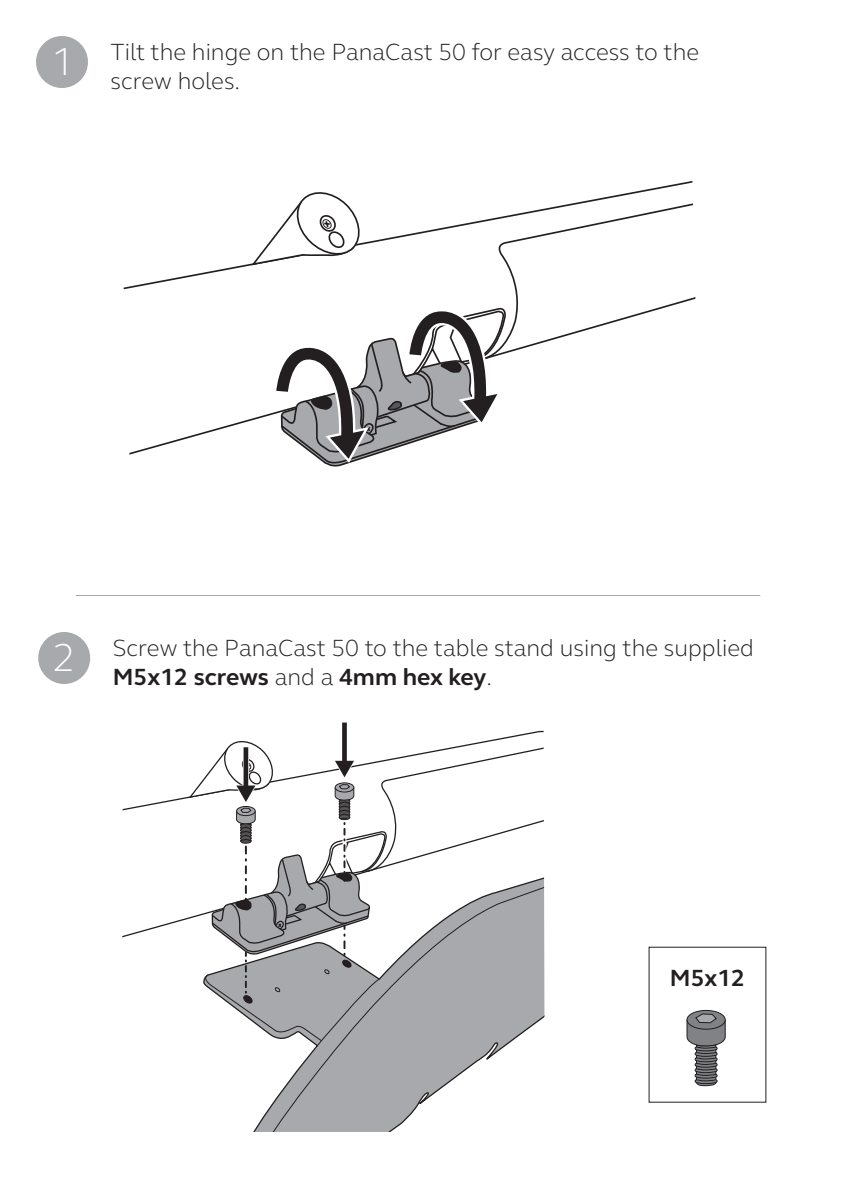
<style>
.page{position:relative;width:842px;height:1191px;background:#fff}
.page>*{position:absolute;margin:0;border:0;box-sizing:border-box;transform-origin:0 0}
.t1{font:300 40px "GN Elliot";color:#fff}
.t2{font:300 24px/28.8px "GN Elliot";color:#231f20}
.t3{font:700 24px "GN Elliot";color:#231f20}
.s1{font-weight:700}
</style>
<div class="page">
<hr style="left:76px;top:595px;width:684px;height:1px;background:#a8a9ad">
<div style="left:36px;top:36px;width:52px;height:52px;background:#a8a9ad;border-radius:50%"></div>
<svg style="left:249px;top:187px;width:447px;height:280px"></svg>
<div style="left:38px;top:632px;width:52px;height:52px;background:#a8a9ad;border-radius:50%"></div>
<svg style="left:253px;top:878px;width:292px;height:254px"></svg>
<svg style="left:187px;top:722px;width:357px;height:324px"></svg>
<svg style="left:687px;top:1010px;width:38px;height:19px"></svg>
<div style="left:686px;top:1010px;width:40px;height:19px;border:1px solid #231f20;border-radius:50%"></div>
<svg style="left:686px;top:1013px;width:40px;height:73px"></svg>
<p class="t1" style="left:51px;top:35px;width:25px">1</p>
<p class="t2" style="left:111px;top:36px;width:590px">Tilt the hinge on the PanaCast 50 for easy access to the</p>
<p class="t2" style="left:111px;top:65px;width:131px">screw holes.</p>
<p class="t1" style="left:52px;top:631px;width:25px">2</p>
<p class="t2" style="left:113px;top:632px;width:642px">Screw the PanaCast 50 to the table stand using the supplied<br><span class="s1">M5x12 screws</span> and a <span class="s1">4mm hex key</span>.</p>
<p class="t3" style="left:670px;top:961px;width:77px">M5x12</p>
</div>
